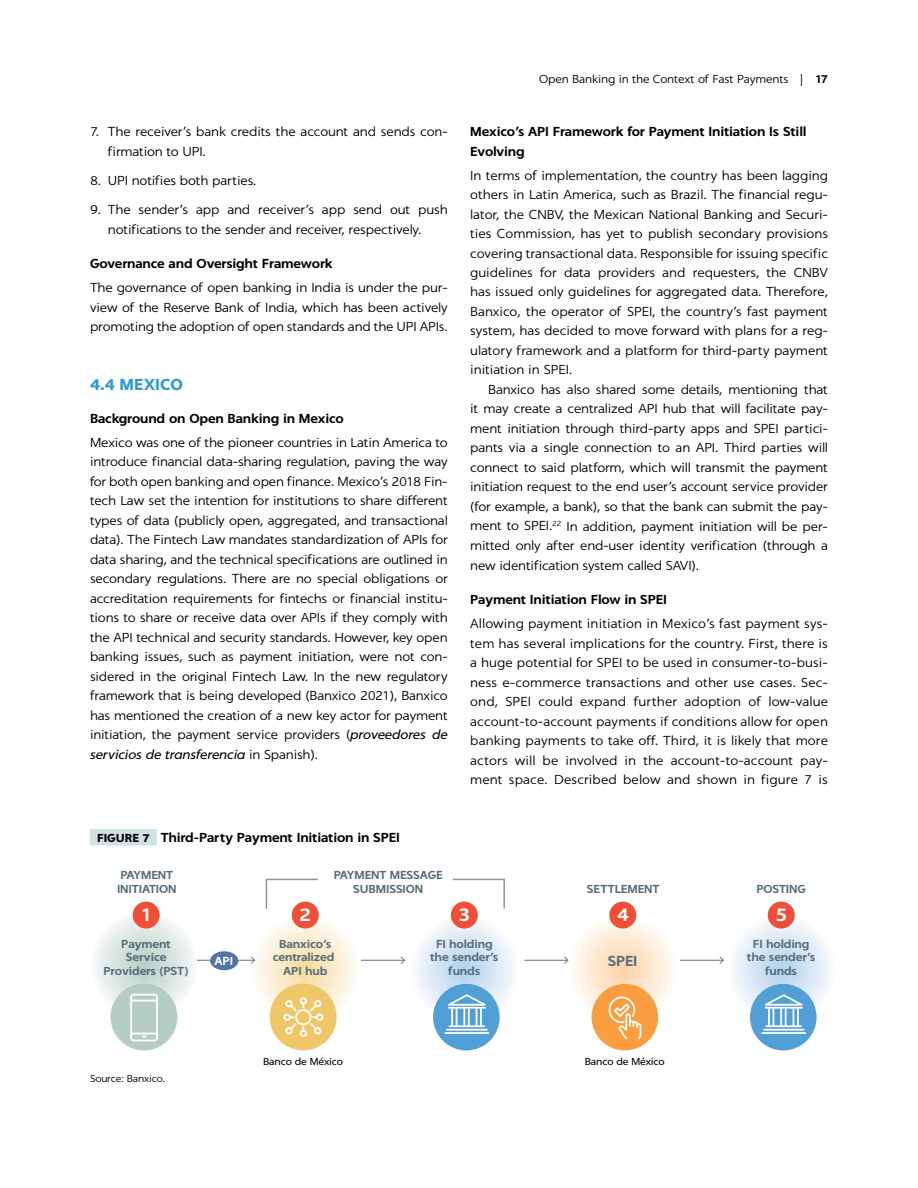
<style>
.page{position:relative;width:918px;height:1188px;background:#fff}
.page>*{position:absolute;margin:0;border:0;box-sizing:border-box;transform-origin:0 0}
.t1{font:600 19.2px "Ortodoxa";color:#fff}
.t2{font:700 16.5px "Ortodoxa";letter-spacing:.01em;color:#319bd1}
.t3{font:600 15px "Ortodoxa";color:#566d79}
.t4{font:300 13.5px/19.5px "Ortodoxa";letter-spacing:-.01em;color:#000;text-align:justify}
.t5{font:600 13.5px/19.5px "Ortodoxa";letter-spacing:-.01em;color:#000}
.t6{font:600 12px/13.5px "Ortodoxa";letter-spacing:-.01em;color:#566d79;text-align:center}
.t7{font:300 12px "Ortodoxa";letter-spacing:-.01em;color:#000}
.t8{font:600 12px "Ortodoxa";color:#fff}
.t9{font:10.5px "Ortodoxa";letter-spacing:-.01em;color:#000}
.t10{font:300 10.5px "Ortodoxa";letter-spacing:-.01em;color:#000}
.s1{font-weight:400;font-style:italic}
.s2{font-weight:600}
.s3{font-weight:700;font-size:12px}
</style>
<div class="page">
<div style="left:90px;top:829px;width:67px;height:16px;background:#cde3e1"></div>
<svg style="left:251px;top:915px;width:108px;height:108px"></svg>
<svg style="left:410px;top:915px;width:108px;height:108px"></svg>
<svg style="left:90px;top:910px;width:108px;height:109px"></svg>
<div style="left:433px;top:984px;width:67px;height:66px;background:#519fd7;border-radius:50%"></div>
<hr style="left:450px;top:1025px;width:34px;height:2px;background:#fff">
<hr style="left:445px;top:1032px;width:43px;height:2px;background:#fff">
<svg style="left:442px;top:993px;width:44px;height:33px"></svg>
<hr style="left:447px;top:1029px;width:40px;height:2px;background:#fff">
<hr style="left:197px;top:960px;width:57px;height:1px;background:#6d6e71">
<svg style="left:251px;top:957px;width:4px;height:7px"></svg>
<div style="left:111px;top:984px;width:66px;height:66px;background:#b6cdc6;border-radius:50%"></div>
<div style="left:130px;top:994px;width:28px;height:47px;border:2px solid #fff;border-radius:3px"></div>
<hr style="left:131px;top:1000px;width:26px;height:2px;background:#fff">
<svg style="left:131px;top:1033px;width:26px;height:4px"></svg>
<div style="left:133px;top:902px;width:27px;height:27px;background:#f04e37;border-radius:50%"></div>
<div style="left:270px;top:984px;width:67px;height:66px;background:#f0c768;border-radius:50%"></div>
<div style="left:292px;top:902px;width:27px;height:27px;background:#f04e37;border-radius:50%"></div>
<div style="left:451px;top:902px;width:27px;height:27px;background:#f04e37;border-radius:50%"></div>
<svg style="left:569px;top:915px;width:108px;height:108px"></svg>
<div style="left:592px;top:984px;width:66px;height:66px;background:#f99d3e;border-radius:50%"></div>
<div style="left:609px;top:902px;width:27px;height:27px;background:#f04e37;border-radius:50%"></div>
<div style="left:300px;top:997px;width:7px;height:8px;border:2px solid #fff;border-radius:50%"></div>
<div style="left:300px;top:1030px;width:7px;height:7px;border:2px solid #fff;border-radius:50%"></div>
<div style="left:314px;top:1000px;width:7px;height:7px;border:2px solid #fff;border-radius:50%"></div>
<div style="left:316px;top:1014px;width:7px;height:7px;border:2px solid #fff;border-radius:50%"></div>
<div style="left:283px;top:1014px;width:8px;height:7px;border:2px solid #fff;border-radius:50%"></div>
<div style="left:285px;top:1000px;width:8px;height:7px;border:2px solid #fff;border-radius:50%"></div>
<div style="left:314px;top:1027px;width:7px;height:7px;border:2px solid #fff;border-radius:50%"></div>
<div style="left:285px;top:1027px;width:8px;height:7px;border:2px solid #fff;border-radius:50%"></div>
<svg style="left:288px;top:1003px;width:31px;height:29px"></svg>
<hr style="left:361px;top:960px;width:43px;height:1px;background:#6d6e71">
<svg style="left:401px;top:957px;width:4px;height:7px"></svg>
<hr style="left:524px;top:960px;width:44px;height:1px;background:#6d6e71">
<svg style="left:564px;top:957px;width:5px;height:7px"></svg>
<hr style="left:680px;top:960px;width:43px;height:1px;background:#6d6e71">
<svg style="left:720px;top:957px;width:4px;height:7px"></svg>
<svg style="left:608px;top:996px;width:34px;height:44px"></svg>
<svg style="left:727px;top:915px;width:108px;height:108px"></svg>
<div style="left:750px;top:984px;width:67px;height:66px;background:#519fd7;border-radius:50%"></div>
<hr style="left:766px;top:1025px;width:35px;height:2px;background:#fff">
<hr style="left:762px;top:1032px;width:43px;height:2px;background:#fff">
<svg style="left:759px;top:993px;width:44px;height:33px"></svg>
<hr style="left:764px;top:1029px;width:40px;height:2px;background:#fff">
<div style="left:768px;top:902px;width:27px;height:27px;background:#f04e37;border-radius:50%"></div>
<svg style="left:265px;top:878px;width:53px;height:32px"></svg>
<svg style="left:452px;top:878px;width:53px;height:32px"></svg>
<div style="left:210px;top:951px;width:28px;height:19px;background:#4f74a7;border-radius:50%"></div>
<p class="t4" style="left:108px;top:122px;width:341px;text-indent:-18px">7. The receiver’s bank credits the account and sends con&shy;firmation to UPI.</p>
<p class="t4" style="left:90px;top:171px;width:168px">8. UPI notifies both parties.</p>
<p class="t4" style="left:108px;top:200px;width:341px;text-indent:-18px">9. The sender’s app and receiver’s app send out push notifications to the sender and receiver, respectively.</p>
<p class="t5" style="left:90px;top:254px;width:244px">Governance and Oversight Framework</p>
<p class="t4" style="left:90px;top:278px;width:359px">The governance of open banking in India is under the pur&shy;view of the Reserve Bank of India, which has been actively promoting the adoption of open standards and the UPI APIs.</p>
<p class="t2" style="left:90px;top:374px;width:95px">4.4 MEXICO</p>
<p class="t5" style="left:90px;top:408px;width:255px">Background on Open Banking in Mexico</p>
<p class="t4" style="left:90px;top:433px;width:359px">Mexico was one of the pioneer countries in Latin America to introduce financial data-sharing regulation, paving the way for both open banking and open finance. Mexico’s 2018 Fin&shy;tech Law set the intention for institutions to share different types of data (publicly open, aggregated, and transactional data). The Fintech Law mandates standardization of APIs for data sharing, and the technical specifications are outlined in secondary regulations. There are no special obligations or accreditation requirements for fintechs or financial institu&shy;tions to share or receive data over APIs if they comply with the API technical and security standards. However, key open banking issues, such as payment initiation, were not con&shy;sidered in the original Fintech Law. In the new regulatory framework that is being developed (Banxico 2021), Banxico has mentioned the creation of a new key actor for payment initiation, the payment service providers (<span class="s1">proveedores de servicios de transferencia</span> in Spanish).</p>
<p class="t7" style="left:539px;top:72px;width:290px">Open Banking in the Context of Fast Payments | <span class="s2">17</span></p>
<p class="t5" style="left:470px;top:122px;width:338px">Mexico’s API Framework for Payment Initiation Is Still<br>Evolving</p>
<p class="t4" style="left:470px;top:166px;width:359px">In terms of implementation, the country has been lagging others in Latin America, such as Brazil. The financial regu&shy;lator, the CNBV, the Mexican National Banking and Securi&shy;ties Commission, has yet to publish secondary provisions covering transactional data. Responsible for issuing specific guidelines for data providers and requesters, the CNBV has issued only guidelines for aggregated data. Therefore, Banxico, the operator of SPEI, the country’s fast payment system, has decided to move forward with plans for a reg&shy;ulatory framework and a platform for third-party payment initiation in SPEI.</p>
<p class="t4" style="left:470px;top:380px;width:359px;text-indent:18px">Banxico has also shared some details, mentioning that it may create a centralized API hub that will facilitate pay&shy;ment initiation through third-party apps and SPEI partici&shy;pants via a single connection to an API. Third parties will connect to said platform, which will transmit the payment initiation request to the end user’s account service provider (for example, a bank), so that the bank can submit the pay&shy;ment to SPEI.<sup>22</sup> In addition, payment initiation will be per&shy;mitted only after end-user identity verification (through a new identification system called SAVI).</p>
<p class="t5" style="left:470px;top:590px;width:198px">Payment Initiation Flow in SPEI</p>
<p class="t4" style="left:470px;top:614px;width:359px">Allowing payment initiation in Mexico’s fast payment sys&shy;tem has several implications for the country. First, there is a huge potential for SPEI to be used in consumer-to-busi&shy;ness e-commerce transactions and other use cases. Sec&shy;ond, SPEI could expand further adoption of low-value account-to-account payments if conditions allow for open banking payments to take off. Third, it is likely that more actors will be involved in the account-to-account pay&shy;ment space. Described below and shown in figure 7 is</p>
<p class="t5" style="left:97px;top:828px;width:304px"><span class="s3">FIGURE 7</span> Third-Party Payment Initiation in SPEI</p>
<p class="t6" style="left:117px;top:869px;width:61px;text-align:left">PAYMENT<br>INITIATION</p>
<h1 class="t1" style="left:140px;top:904px;width:13px">1</h1>
<h1 class="t1" style="left:300px;top:904px;width:13px">2</h1>
<p class="t6" style="left:334px;top:869px;width:110px">PAYMENT MESSAGE<br>SUBMISSION</p>
<h1 class="t1" style="left:459px;top:904px;width:13px">3</h1>
<p class="t6" style="left:587px;top:882px;width:74px">SETTLEMENT</p>
<p class="t6" style="left:756px;top:882px;width:51px">POSTING</p>
<h1 class="t1" style="left:617px;top:904px;width:13px">4</h1>
<h1 class="t1" style="left:775px;top:904px;width:13px">5</h1>
<p class="t6" style="left:103px;top:937px;width:87px">Payment<br>Service<br>Providers (PST)</p>
<p class="t8" style="left:215px;top:954px;width:20px">API</p>
<p class="t6" style="left:273px;top:937px;width:63px">Banxico’s centralized<br>API hub</p>
<p class="t6" style="left:430px;top:937px;width:70px">FI holding the sender’s funds</p>
<p class="t3" style="left:608px;top:952px;width:31px">SPEI</p>
<p class="t10" style="left:90px;top:1073px;width:77px">Source: Banxico.</p>
<p class="t9" style="left:263px;top:1055px;width:82px">Banco de México</p>
<p class="t9" style="left:585px;top:1055px;width:82px">Banco de México</p>
<p class="t6" style="left:747px;top:937px;width:70px">FI holding the sender’s funds</p>
</div>
